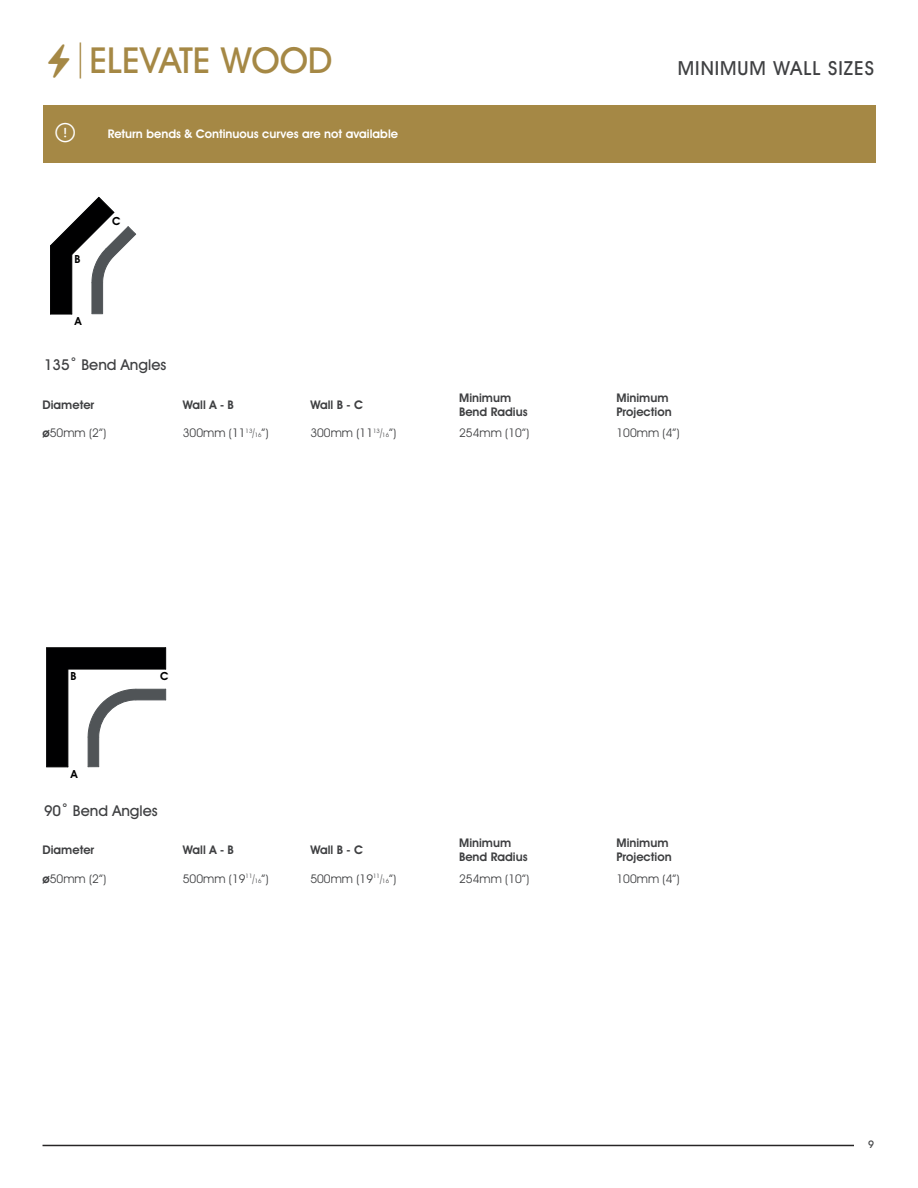
<style>
.page{position:relative;width:918px;height:1188px;background:#fff}
.page>*{position:absolute;margin:0;border:0;box-sizing:border-box;transform-origin:0 0}
.t1{font:500 36px "Avant Garde IT Cby BT";color:#a58845}
.t2{font:500 19.5px "Avant Garde IT Cby BT";letter-spacing:.05em;color:#3f4042}
.t3{font:500 15px "Avant Garde IT Cby BT";color:#3f4042}
.t4{font:12px "Avant Garde IT Cby BT";color:#3f4042}
.t5{font:600 12px "Avant Garde IT Cby BT";color:#3f4042}
.t6{font:600 12px "Avant Garde IT Cby BT";color:#fff}
.t7{font:600 11.25px "Avant Garde IT Cby BT";color:#000001}
.t8{font:500 10.5px "Avant Garde IT Cby BT";color:#3f4042}
.s1{font-family:"SF Pro Text";font-weight:400;font-size:30px}
.s2{font-weight:200}
.s3{font-weight:600}
.s4{font-style:italic}
.s5{font-size:6px}
</style>
<div class="page">
<hr style="left:43px;top:1145px;width:833px;height:1px;background:#272526">
<div style="left:854px;top:1139px;width:22px;height:13px;background:#fff"></div>
<svg style="left:50px;top:197px;width:86px;height:118px"></svg>
<hr style="left:46px;top:648px;width:1px;height:119px;background:#000001">
<svg style="left:47px;top:648px;width:119px;height:120px"></svg>
<div style="left:43px;top:105px;width:833px;height:57px;background:#a58845"></div>
<p class="t1" style="left:44px;top:47px;width:290px"><span class="s1">-</span><span class="s2">|</span>ELEVATE WOOD</p>
<p class="t6" style="left:108px;top:130px;width:292px">Return bends &amp; Continuous curves are not available</p>
<p class="t7" style="left:75px;top:255px;width:7px">B</p>
<p class="t7" style="left:75px;top:317px;width:8px">A</p>
<p class="t7" style="left:112px;top:217px;width:10px">C</p>
<p class="t3" style="left:44px;top:360px;width:124px">135˚ Bend Angles</p>
<p class="t5" style="left:43px;top:400px;width:53px">Diameter</p>
<p class="t5" style="left:183px;top:400px;width:52px">Wall A - B</p>
<p class="t5" style="left:310px;top:400px;width:54px">Wall B - C</p>
<p class="t5" style="left:459px;top:393px;width:54px">Minimum</p>
<p class="t5" style="left:459px;top:407px;width:70px">Bend Radius</p>
<p class="t2" style="left:678px;top:61px;width:198px">MINIMUM WALL SIZES</p>
<p class="t5" style="left:617px;top:393px;width:54px">Minimum</p>
<p class="t5" style="left:617px;top:407px;width:57px">Projection</p>
<p class="t4" style="left:43px;top:429px;width:65px"><span class="s3">ø</span>50mm (2”)</p>
<p class="t4" style="left:183px;top:429px;width:87px">300mm (11<sup>13</sup><span class="s4">/</span><span class="s5">16</span>”)</p>
<p class="t4" style="left:310px;top:429px;width:87px">300mm (11<sup>13</sup><span class="s4">/</span><span class="s5">16</span>”)</p>
<p class="t4" style="left:459px;top:429px;width:72px">254mm (10”)</p>
<p class="t4" style="left:617px;top:429px;width:65px">100mm (4”)</p>
<p class="t7" style="left:71px;top:672px;width:7px">B</p>
<p class="t7" style="left:160px;top:672px;width:10px">C</p>
<p class="t7" style="left:71px;top:770px;width:8px">A</p>
<p class="t3" style="left:44px;top:805px;width:115px">90˚ Bend Angles</p>
<p class="t5" style="left:43px;top:845px;width:53px">Diameter</p>
<p class="t5" style="left:183px;top:845px;width:52px">Wall A - B</p>
<p class="t5" style="left:310px;top:845px;width:54px">Wall B - C</p>
<p class="t5" style="left:459px;top:838px;width:54px">Minimum</p>
<p class="t5" style="left:459px;top:853px;width:70px">Bend Radius</p>
<p class="t5" style="left:617px;top:838px;width:54px">Minimum</p>
<p class="t5" style="left:617px;top:853px;width:57px">Projection</p>
<p class="t4" style="left:43px;top:874px;width:65px"><span class="s3">ø</span>50mm (2”)</p>
<p class="t4" style="left:183px;top:874px;width:87px">500mm (19<sup>11</sup><span class="s4">/</span><span class="s5">16</span>”)</p>
<p class="t4" style="left:310px;top:874px;width:87px">500mm (19<sup>11</sup><span class="s4">/</span><span class="s5">16</span>”)</p>
<p class="t4" style="left:459px;top:874px;width:72px">254mm (10”)</p>
<p class="t4" style="left:617px;top:874px;width:65px">100mm (4”)</p>
<p class="t8" style="left:868px;top:1141px;width:8px">9</p>
</div>
